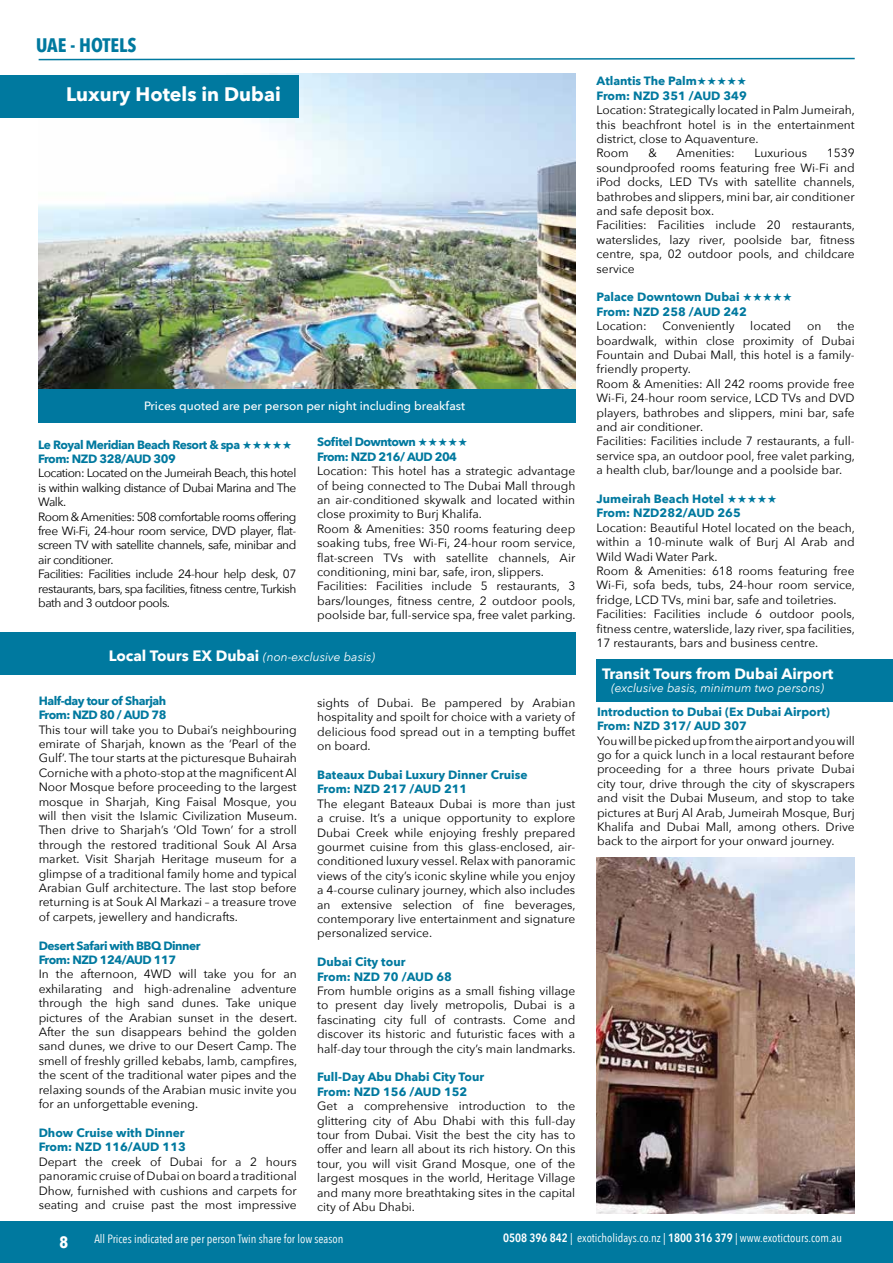
<style>
.page{position:relative;width:893px;height:1263px;background:#fff}
.page>*{position:absolute;margin:0;border:0;box-sizing:border-box;transform-origin:0 0}
.t1{font:700 19.5px "Avenir Next";color:#fff}
.t2{font:700 19.5px "Avenir Next Condensed";color:#00799f}
.t3{font:700 16.5px "Avenir Next Condensed";color:#fff}
.t4{font:700 15px "Avenir Next";color:#fff}
.t5{font:12px/14.4px "Avenir Next";color:#000;text-align:justify}
.t6{font:12px/14.4px "Avenir Next";letter-spacing:-.04em;color:#000}
.t7{font:700 12px/14.4px "Avenir Next";color:#00799f}
.t8{font:700 12px/14.4px "Avenir Next";letter-spacing:-.04em;color:#00799f}
.t9{font:12px "Avenir Next Condensed";color:#fff}
.t10{font:italic 12px "Avenir Next";color:#fff}
.t11{font:500 12px "Avenir Next";color:#fff}
.s1{font-weight:700;font-style:normal;font-size:15px}
.s2{font-weight:600}
</style>
<div class="page">
<div style="left:0;top:1221px;width:893px;height:42px;background:#00799f"></div>
<img style="left:597px;top:858px;width:258px;height:355px">
<svg style="left:38px;top:57px;width:817px;height:4px"></svg>
<img style="left:38px;top:73px;width:537px;height:317px">
<div style="left:38px;top:390px;width:537px;height:33px;background:#00789f"></div>
<div style="left:0;top:75px;width:299px;height:42px;background:#00799f"></div>
<div style="left:597px;top:659px;width:296px;height:43px;background:#00799f"></div>
<div style="left:0;top:632px;width:575px;height:43px;background:#00799f"></div>
<h1 class="t2" style="left:36px;top:33px;width:102px">UAE - HOTELS</h1>
<h1 class="t1" style="left:66px;top:78px;width:216px">Luxury Hotels in Dubai</h1>
<p class="t11" style="left:144px;top:396px;width:323px">Prices quoted are per person per night including breakfast</p>
<p class="t8" style="left:38px;top:437px;width:255px">Le Royal Meridian Beach Resort &amp; spa ★★★★★<br>From: NZD 328/AUD 309</p>
<p class="t6" style="left:38px;top:465px;width:260px">Location: Located on the Jumeirah Beach, this hotel is within walking distance of Dubai Marina and The Walk.<br>Room &amp; Amenities: 508 comfortable rooms offering free Wi-Fi, 24-hour room service, DVD player, flat&shy;screen TV with satellite channels, safe, minibar and air conditioner.<br>Facilities: Facilities include 24-hour help desk, 07 restaurants, bars, spa facilities, fitness centre, Turkish bath and 3 outdoor pools.</p>
<p class="t8" style="left:317px;top:435px;width:152px">Sofitel Downtown ★★★★★<br>From: NZD 216/ AUD 204</p>
<p class="t5" style="left:317px;top:463px;width:260px;text-align:left">Location: This hotel has a strategic advantage of being connected to The Dubai Mall through an air-conditioned skywalk and located within close proximity to Burj Khalifa.<br>Room &amp; Amenities: 350 rooms featuring deep soaking tubs, free Wi-Fi, 24-hour room service, flat-screen TVs with satellite channels, Air conditioning, mini bar, safe, iron, slippers.<br>Facilities: Facilities include 5 restaurants, 3 bars/lounges, fitness centre, 2 outdoor pools, poolside bar, full-service spa, free valet parking.</p>
<p class="t10" style="left:109px;top:646px;width:268px"><span class="s1">Local Tours EX Dubai</span> (non-exclusive basis)</p>
<p class="t8" style="left:39px;top:693px;width:129px">Half-day tour of Sharjah<br>From: NZD 80 / AUD 78</p>
<p class="t5" style="left:39px;top:722px;width:260px">This tour will take you to Dubai’s neighbouring emirate of Sharjah, known as the ‘Pearl of the Gulf’. The tour starts at the picturesque Buhairah Corniche with a photo-stop at the magnificent Al Noor Mosque before proceeding to the largest mosque in Sharjah, King Faisal Mosque, you will then visit the Islamic Civilization Museum.<br>Then drive to Sharjah’s ‘Old Town’ for a stroll through the restored traditional Souk Al Arsa market. Visit Sharjah Heritage museum for a glimpse of a traditional family home and typical Arabian Gulf architecture. The last stop before returning is at Souk Al Markazi – a treasure trove of carpets, jewellery and handicrafts.</p>
<p class="t8" style="left:39px;top:938px;width:163px">Desert Safari with BBQ Dinner<br>From: NZD 124/AUD 117</p>
<p class="t5" style="left:39px;top:966px;width:260px">In the afternoon, 4WD will take you for an exhilarating and high-adrenaline adventure through the high sand dunes. Take unique pictures of the Arabian sunset in the desert.<br>After the sun disappears behind the golden sand dunes, we drive to our Desert Camp. The smell of freshly grilled kebabs, lamb, campfires, the scent of the traditional water pipes and the relaxing sounds of the Arabian music invite you for an unforgettable evening.</p>
<p class="t7" style="left:39px;top:1125px;width:149px">Dhow Cruise with Dinner<br>From: NZD 116/AUD 113</p>
<p class="t5" style="left:39px;top:1154px;width:260px">Depart the creek of Dubai for a 2 hours panoramic cruise of Dubai on board a traditional Dhow, furnished with cushions and carpets for seating and cruise past the most impressive</p>
<p class="t5" style="left:317px;top:695px;width:260px">sights of Dubai. Be pampered by Arabian hospitality and spoilt for choice with a variety of delicious food spread out in a tempting buffet on board.</p>
<p class="t7" style="left:317px;top:767px;width:212px">Bateaux Dubai Luxury Dinner Cruise<br>From: NZD 217 /AUD 211</p>
<p class="t5" style="left:317px;top:796px;width:260px">The elegant Bateaux Dubai is more than just a cruise. It’s a unique opportunity to explore Dubai Creek while enjoying freshly prepared gourmet cuisine from this glass-enclosed, air&shy;conditioned luxury vessel. Relax with panoramic views of the city’s iconic skyline while you enjoy a 4-course culinary journey, which also includes an extensive selection of fine beverages, contemporary live entertainment and signature personalized service.</p>
<p class="t7" style="left:317px;top:955px;width:136px">Dubai City tour<br>From: NZD 70 /AUD 68</p>
<p class="t5" style="left:317px;top:983px;width:260px">From humble origins as a small fishing village to present day lively metropolis, Dubai is a fascinating city full of contrasts. Come and discover its historic and futuristic faces with a half-day tour through the city’s main landmarks.</p>
<p class="t7" style="left:317px;top:1070px;width:168px">Full-Day Abu Dhabi City Tour<br>From: NZD 156 /AUD 152</p>
<p class="t5" style="left:317px;top:1098px;width:260px">Get a comprehensive introduction to the glittering city of Abu Dhabi with this full-day tour from Dubai. Visit the best the city has to offer and learn all about its rich history. On this tour, you will visit Grand Mosque, one of the largest mosques in the world, Heritage Village and many more breathtaking sites in the capital city of Abu Dhabi.</p>
<p class="t7" style="left:597px;top:74px;width:152px">Atlantis The Palm★★★★★<br>From: NZD 351 /AUD 349</p>
<p class="t5" style="left:597px;top:102px;width:260px;text-align:left">Location: Strategically located in Palm Jumeirah, this beachfront hotel is in the entertainment district, close to Aquaventure.<br>Room</p>
<p class="t5" style="left:597px;top:145px;width:260px;text-align:left;text-indent:230px">1539 soundproofed rooms featuring free Wi-Fi and iPod docks, LED TVs with satellite channels, bathrobes and slippers, mini bar, air conditioner and safe deposit box.<br>Facilities: Facilities include 20 restaurants, waterslides, lazy river, poolside bar, fitness centre, spa, 02 outdoor pools, and childcare service</p>
<p class="t7" style="left:597px;top:290px;width:197px">Palace Downtown Dubai ★★★★★<br>From: NZD 258 /AUD 242</p>
<p class="t5" style="left:597px;top:318px;width:52px">Location:</p>
<p class="t5" style="left:663px;top:318px;width:74px">Conveniently</p>
<p class="t5" style="left:750px;top:318px;width:42px">located</p>
<p class="t5" style="left:807px;top:318px;width:16px">on</p>
<p class="t5" style="left:649px;top:145px;width:10px">&amp;</p>
<p class="t5" style="left:676px;top:145px;width:60px">Amenities:</p>
<p class="t5" style="left:754px;top:145px;width:54px">Luxurious</p>
<p class="t5" style="left:597px;top:318px;width:260px;text-align:left;text-indent:240px">the boardwalk, within close proximity of Dubai Fountain and Dubai Mall, this hotel is a family&shy;friendly property.<br>Room &amp; Amenities: All 242 rooms provide free Wi-Fi, 24-hour room service, LCD TVs and DVD players, bathrobes and slippers, mini bar, safe and air conditioner.<br>Facilities: Facilities include 7 restaurants, a full&shy;service spa, an outdoor pool, free valet parking, a health club, bar/lounge and a poolside bar.</p>
<p class="t7" style="left:597px;top:491px;width:182px">Jumeirah Beach Hotel ★★★★★<br>From: NZD282/AUD 265</p>
<p class="t5" style="left:597px;top:520px;width:260px;text-align:left">Location: Beautiful Hotel located on the beach, within a 10-minute walk of Burj Al Arab and Wild Wadi Water Park.<br>Room &amp; Amenities: 618 rooms featuring free Wi-Fi, sofa beds, tubs, 24-hour room service, fridge, LCD TVs, mini bar, safe and toiletries.<br>Facilities: Facilities include 6 outdoor pools, fitness centre, waterslide, lazy river, spa facilities, 17 restaurants, bars and business centre.</p>
<p class="t4" style="left:602px;top:660px;width:233px">Transit Tours from Dubai Airport</p>
<p class="t10" style="left:611px;top:678px;width:214px">(exclusive basis, minimum two persons)</p>
<p class="t7" style="left:597px;top:704px;width:234px">Introduction to Dubai (Ex Dubai Airport)<br>From: NZD 317/ AUD 307</p>
<p class="t5" style="left:597px;top:733px;width:259px">You will be picked up from the airport and you will go for a quick lunch in a local restaurant before proceeding for a three hours private Dubai city tour, drive through the city of skyscrapers and visit the Dubai Museum, and stop to take pictures at Burj Al Arab, Jumeirah Mosque, Burj Khalifa and Dubai Mall, among others. Drive back to the airport for your onward journey.</p>
<h2 class="t3" style="left:60px;top:1232px;width:10px">8</h2>
<p class="t9" style="left:503px;top:1228px;width:341px"><span class="s2">0508 396 842</span> | exoticholidays.co.nz | <span class="s2">1800 316 379</span> | www.exotictours.com.au</p>
<p class="t9" style="left:94px;top:1229px;width:251px">All Prices indicated are per person Twin share for low season</p>
</div>
